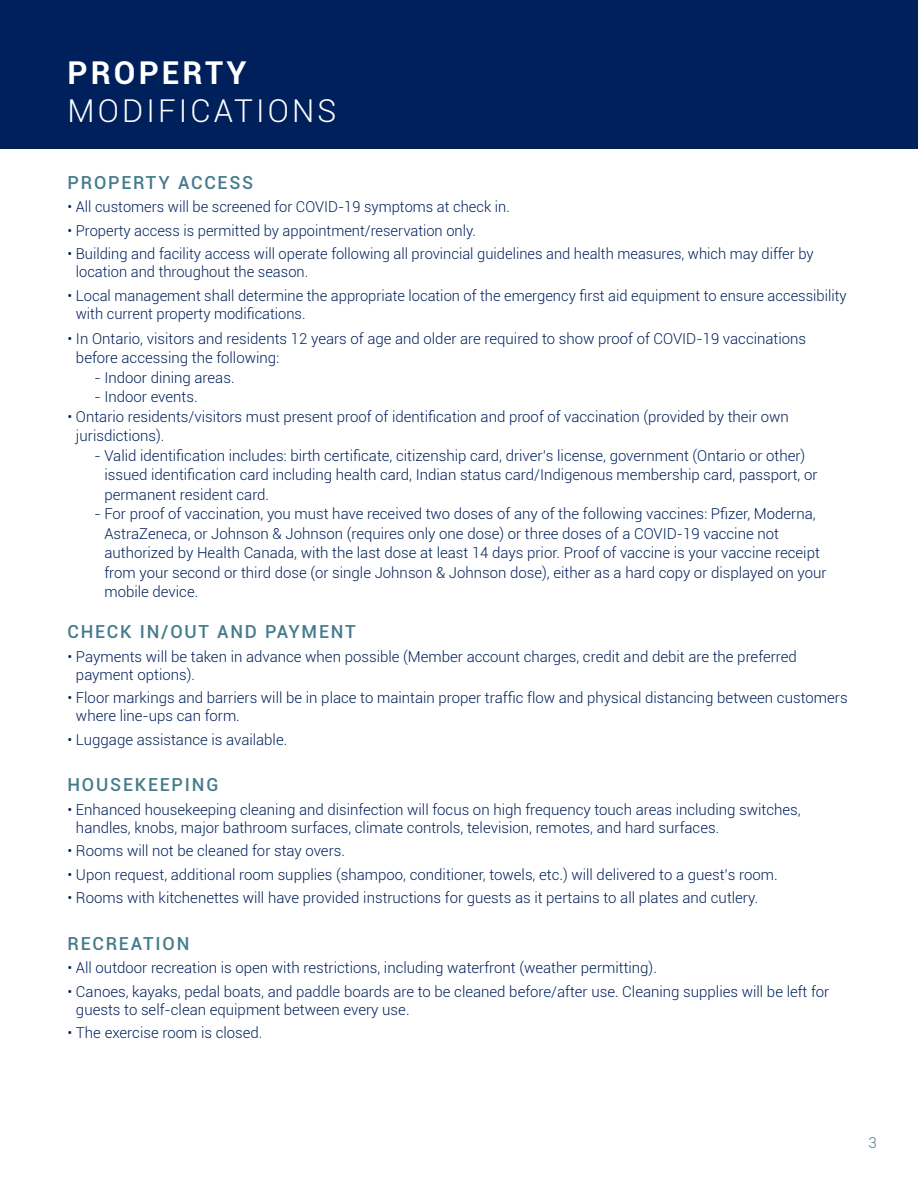
<style>
.page{position:relative;width:918px;height:1188px;background:#fff}
.page>*{position:absolute;margin:0;border:0;box-sizing:border-box;transform-origin:0 0}
.t1{font:300 31.5px "Roboto";letter-spacing:.1em;color:#fff}
.t2{font:700 31.5px "Roboto";letter-spacing:.1em;color:#fff}
.t3{font:500 18px "Roboto";letter-spacing:.1em;color:#447c8d}
.t4{font:300 15px/19.5px "Roboto";color:#00205c}
.t5{font:300 15px "Roboto";color:#447c8d}
</style>
<div class="page">
<div style="left:0;top:0;width:918px;height:148px;background:#00205c"></div>
<h1 class="t2" style="left:68px;top:51px;width:181px">PROPERTY</h1>
<h1 class="t1" style="left:68px;top:89px;width:271px">MODIFICATIONS</h1>
<p class="t3" style="left:68px;top:170px;width:187px">PROPERTY ACCESS</p>
<p class="t4" style="left:68px;top:197px;width:444px">• All customers will be screened for COVID-19 symptoms at check in.</p>
<p class="t4" style="left:68px;top:220px;width:410px">• Property access is permitted by appointment/reservation only.</p>
<p class="t4" style="left:76px;top:244px;width:739px;line-height:18px;text-indent:-8px">• Building and facility access will operate following all provincial guidelines and health measures, which may differ by location and throughout the season.</p>
<p class="t4" style="left:76px;top:286px;width:772px;line-height:18px;text-indent:-8px">• Local management shall determine the appropriate location of the emergency first aid equipment to ensure accessibility with current property modifications.</p>
<p class="t4" style="left:76px;top:328px;width:732px;text-indent:-8px">• In Ontario, visitors and residents 12 years of age and older are required to show proof of COVID-19 vaccinations before accessing the following:</p>
<p class="t4" style="left:94px;top:367px;width:142px">- Indoor dining areas.</p>
<p class="t4" style="left:94px;top:386px;width:105px">- Indoor events.</p>
<p class="t4" style="left:76px;top:406px;width:714px;text-indent:-8px">• Ontario residents/visitors must present proof of identification and proof of vaccination (provided by their own jurisdictions).</p>
<p class="t4" style="left:104px;top:445px;width:715px;text-indent:-10px">- Valid identification includes: birth certificate, citizenship card, driver’s license, government (Ontario or other) issued identification card including health card, Indian status card/Indigenous membership card, passport, or permanent resident card.</p>
<p class="t4" style="left:104px;top:503px;width:724px;text-indent:-10px">- For proof of vaccination, you must have received two doses of any of the following vaccines: Pfizer, Moderna, AstraZeneca, or Johnson &amp; Johnson (requires only one dose) or three doses of a COVID-19 vaccine not authorized by Health Canada, with the last dose at least 14 days prior. Proof of vaccine is your vaccine receipt from your second or third dose (or single Johnson &amp; Johnson dose), either as a hard copy or displayed on your mobile device.</p>
<p class="t3" style="left:68px;top:619px;width:290px">CHECK IN/OUT AND PAYMENT</p>
<p class="t4" style="left:76px;top:647px;width:722px;line-height:18px;text-indent:-8px">• Payments will be taken in advance when possible (Member account charges, credit and debit are the preferred payment options).</p>
<p class="t4" style="left:76px;top:688px;width:773px;line-height:18px;text-indent:-8px">• Floor markings and barriers will be in place to maintain proper traffic flow and physical distancing between customers where line-ups can form.</p>
<p class="t4" style="left:68px;top:729px;width:221px">• Luggage assistance is available.</p>
<p class="t3" style="left:68px;top:772px;width:152px">HOUSEKEEPING</p>
<p class="t4" style="left:76px;top:800px;width:726px;line-height:18px;text-indent:-8px">• Enhanced housekeeping cleaning and disinfection will focus on high frequency touch areas including switches, handles, knobs, major bathroom surfaces, climate controls, television, remotes, and hard surfaces.</p>
<p class="t4" style="left:68px;top:841px;width:279px">• Rooms will not be cleaned for stay overs.</p>
<p class="t4" style="left:68px;top:864px;width:712px">• Upon request, additional room supplies (shampoo, conditioner, towels, etc.) will delivered to a guest’s room.</p>
<p class="t4" style="left:68px;top:887px;width:692px">• Rooms with kitchenettes will have provided instructions for guests as it pertains to all plates and cutlery.</p>
<p class="t3" style="left:68px;top:931px;width:123px">RECREATION</p>
<p class="t4" style="left:68px;top:958px;width:591px">• All outdoor recreation is open with restrictions, including waterfront (weather permitting).</p>
<p class="t4" style="left:76px;top:982px;width:755px;line-height:18px;text-indent:-8px">• Canoes, kayaks, pedal boats, and paddle boards are to be cleaned before/after use. Cleaning supplies will be left for guests to self-clean equipment between every use.</p>
<p class="t4" style="left:68px;top:1022px;width:197px">• The exercise room is closed.</p>
<p class="t5" style="left:869px;top:1132px;width:10px">3</p>
</div>
